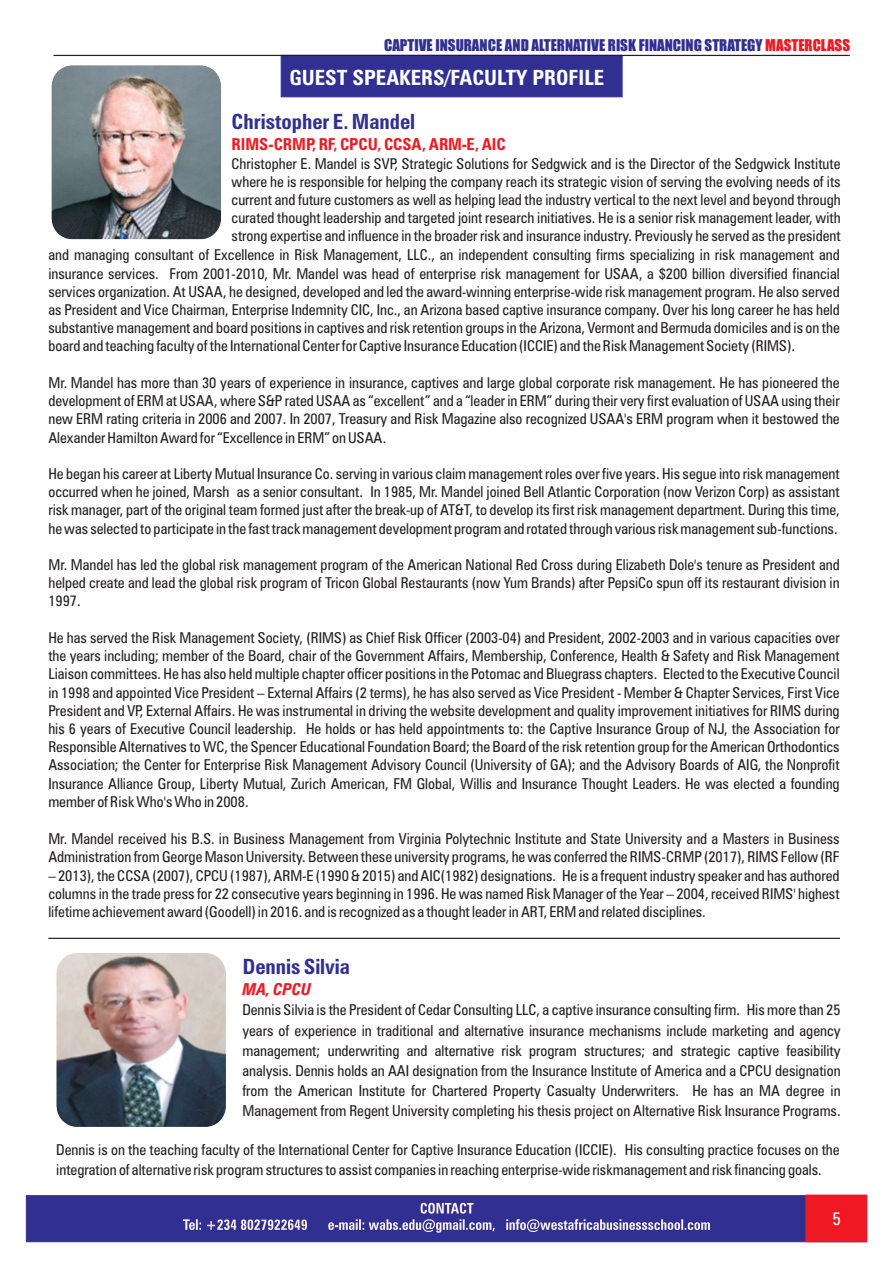
<style>
.page{position:relative;width:893px;height:1263px;background:#fff}
.page>*{position:absolute;margin:0;border:0;box-sizing:border-box;transform-origin:0 0}
.t1{font:700 condensed 21px "Zurich BT";color:#313092}
.t2{font:700 condensed 21px "Zurich BT";color:#fff}
.t3{font:condensed 18px "Zurich BT";color:#fff}
.t4{font:700 condensed 16.5px "Zurich BT";color:#ef1923}
.t5{font:italic 700 condensed 16.5px "Zurich BT";color:#ef1923}
.t6{font:condensed 15px/18.1px "Zurich BT";color:#241f1f;text-align:justify}
.t7{font:15px "Impact";color:#313092}
.s1{color:#ef1923}
</style>
<div class="page">
<div style="left:281px;top:55px;width:341px;height:42px;background:#313092;border:1px solid #313092"></div>
<div style="left:26px;top:1195px;width:841px;height:47px;background:#313092;border:1px solid #313092"></div>
<svg style="left:183px;top:1203px;width:527px;height:30px"></svg>
<hr style="left:54px;top:55px;width:796px;height:1px;background:#241f1f">
<div style="left:806px;top:1195px;width:61px;height:47px;background:#ef1923;border:1px solid #ef1923"></div>
<img style="left:52px;top:65px;width:169px;height:174px;border-radius:21px">
<hr style="left:48px;top:938px;width:792px;height:1px;background:#241f1f">
<img style="left:57px;top:953px;width:169px;height:174px;border-radius:21px">
<p class="t7" style="left:384px;top:39px;width:468px">CAPTIVE INSURANCE AND ALTERNATIVE RISK FINANCING STRATEGY <span class="s1">MASTERCLASS</span></p>
<h1 class="t2" style="left:289px;top:69px;width:316px">GUEST SPEAKERS/FACULTY PROFILE</h1>
<h1 class="t1" style="left:232px;top:113px;width:185px">Christopher E. Mandel</h1>
<p class="t6" style="left:232px;top:156px;width:611px">Christopher E. Mandel is SVP, Strategic Solutions for Sedgwick and is the Director of the Sedgwick Institute where he is responsible for helping the company reach its strategic vision of serving the evolving needs of its current and future customers as well as helping lead the industry vertical to the next level and beyond through curated thought leadership and targeted joint research initiatives. He is a senior risk management leader, with strong expertise and influence in the broader risk and insurance industry. Previously he served as the president</p>
<p class="t4" style="left:232px;top:137px;width:276px">RIMS-CRMP, RF, CPCU, CCSA, ARM-E, AIC</p>
<p class="t6" style="left:48px;top:247px;width:793px">and managing consultant of Excellence in Risk Management, LLC., an independent consulting firms specializing in risk management and insurance services. From 2001-2010, Mr. Mandel was head of enterprise risk management for USAA, a $200 billion diversified financial services organization. At USAA, he designed, developed and led the award-winning enterprise-wide risk management program. He also served as President and Vice Chairman, Enterprise Indemnity CIC, Inc., an Arizona based captive insurance company. Over his long career he has held substantive management and board positions in captives and risk retention groups in the Arizona, Vermont and Bermuda domiciles and is on the board and teaching faculty of the International Center for Captive Insurance Education (ICCIE) and the Risk Management Society (RIMS).</p>
<p class="t6" style="left:48px;top:375px;width:793px">Mr. Mandel has more than 30 years of experience in insurance, captives and large global corporate risk management. He has pioneered the development of ERM at USAA, where S&amp;P rated USAA as “excellent” and a “leader in ERM” during their very first evaluation of USAA using their new ERM rating criteria in 2006 and 2007. In 2007, Treasury and Risk Magazine also recognized USAA's ERM program when it bestowed the Alexander Hamilton Award for “Excellence in ERM” on USAA.</p>
<p class="t6" style="left:48px;top:466px;width:793px">He began his career at Liberty Mutual Insurance Co. serving in various claim management roles over five years. His segue into risk management occurred when he joined, Marsh as a senior consultant. In 1985, Mr. Mandel joined Bell Atlantic Corporation (now Verizon Corp) as assistant risk manager, part of the original team formed just after the break-up of AT&amp;T, to develop its first risk management department. During this time, he was selected to participate in the fast track management development program and rotated through various risk management sub-functions.</p>
<p class="t6" style="left:48px;top:557px;width:793px">Mr. Mandel has led the global risk management program of the American National Red Cross during Elizabeth Dole's tenure as President and helped create and lead the global risk program of Tricon Global Restaurants (now Yum Brands) after PepsiCo spun off its restaurant division in 1997.</p>
<p class="t6" style="left:48px;top:630px;width:793px">He has served the Risk Management Society, (RIMS) as Chief Risk Officer (2003-04) and President, 2002-2003 and in various capacities over the years including; member of the Board, chair of the Government Affairs, Membership, Conference, Health &amp; Safety and Risk Management Liaison committees. He has also held multiple chapter officer positions in the Potomac and Bluegrass chapters. Elected to the Executive Council in 1998 and appointed Vice President – External Affairs (2 terms), he has also served as Vice President - Member &amp; Chapter Services, First Vice President and VP, External Affairs. He was instrumental in driving the website development and quality improvement initiatives for RIMS during his 6 years of Executive Council leadership. He holds or has held appointments to: the Captive Insurance Group of NJ, the Association for Responsible Alternatives to WC, the Spencer Educational Foundation Board; the Board of the risk retention group for the American Orthodontics Association; the Center for Enterprise Risk Management Advisory Council (University of GA); and the Advisory Boards of AIG, the Nonprofit Insurance Alliance Group, Liberty Mutual, Zurich American, FM Global, Willis and Insurance Thought Leaders. He was elected a founding member of Risk Who's Who in 2008.</p>
<p class="t6" style="left:48px;top:830px;width:793px">Mr. Mandel received his B.S. in Business Management from Virginia Polytechnic Institute and State University and a Masters in Business<br>Administration from George Mason University. Between these university programs, he was conferred the RIMS-CRMP (2017), RIMS Fellow (RF</p>
<p class="t6" style="left:48px;top:867px;width:793px">– 2013), the CCSA (2007), CPCU (1987), ARM-E (1990 &amp; 2015) and AIC(1982) designations. He is a frequent industry speaker and has authored columns in the trade press for 22 consecutive years beginning in 1996. He was named Risk Manager of the Year – 2004, received RIMS' highest lifetime achievement award (Goodell) in 2016. and is recognized as a thought leader in ART, ERM and related disciplines.</p>
<h1 class="t1" style="left:242px;top:958px;width:109px">Dennis Silvia</h1>
<p class="t5" style="left:242px;top:983px;width:70px">MA, CPCU</p>
<p class="t6" style="left:242px;top:1001px;width:600px;line-height:20.1px">Dennis Silvia is the President of Cedar Consulting LLC, a captive insurance consulting firm. His more than 25 years of experience in traditional and alternative insurance mechanisms include marketing and agency management; underwriting and alternative risk program structures; and strategic captive feasibility analysis. Dennis holds an AAI designation from the Insurance Institute of America and a CPCU designation from the American Institute for Chartered Property Casualty Underwriters. He has an MA degree in Management from Regent University completing his thesis project on Alternative Risk Insurance Programs.</p>
<p class="t6" style="left:56px;top:1141px;width:785px;line-height:20.1px">Dennis is on the teaching faculty of the International Center for Captive Insurance Education (ICCIE). His consulting practice focuses on the integration of alternative risk program structures to assist companies in reaching enterprise-wide riskmanagement and risk financing goals.</p>
<p class="t3" style="left:832px;top:1211px;width:10px">5</p>
</div>
